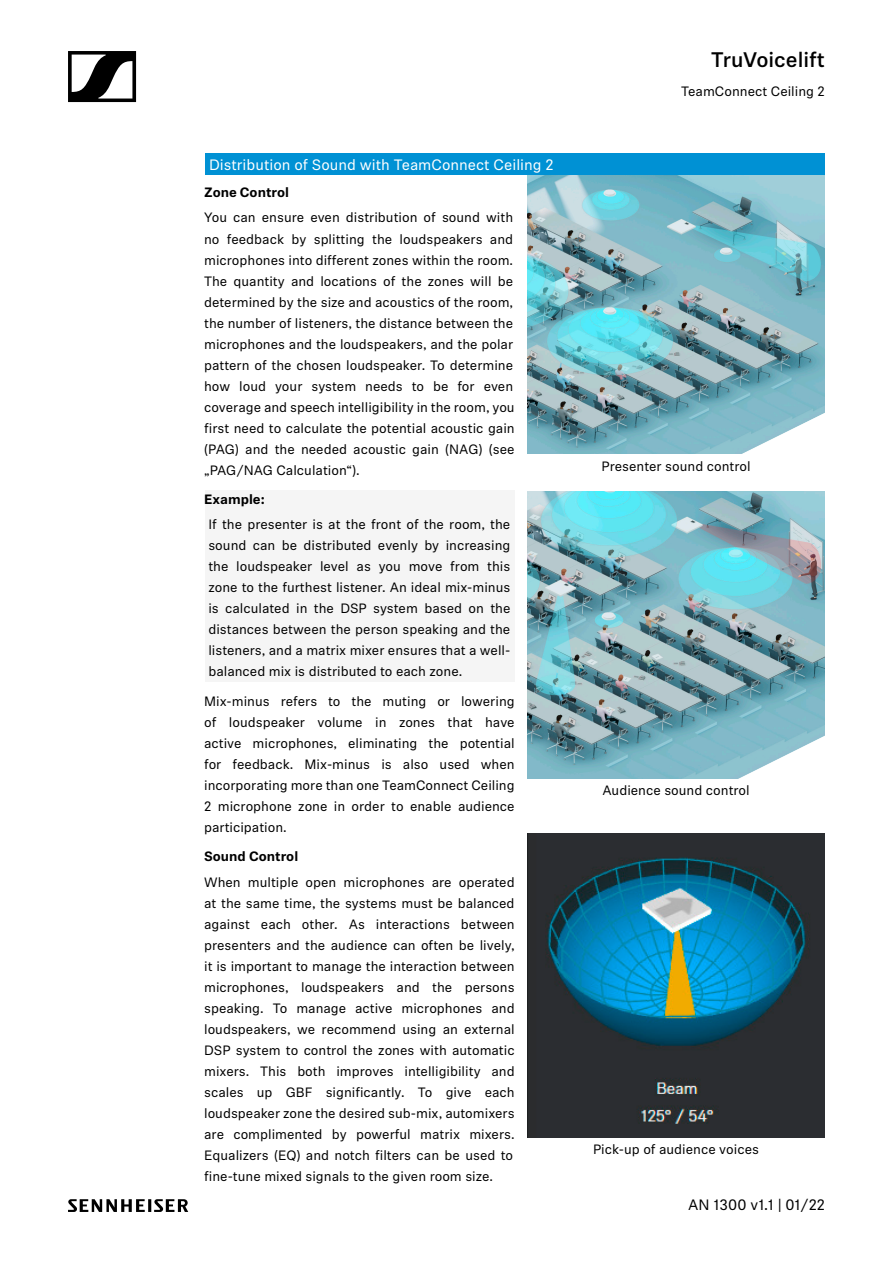
<style>
.page{position:relative;width:893px;height:1263px;background:#fff}
.page>*{position:absolute;margin:0;border:0;box-sizing:border-box;transform-origin:0 0}
.t1{font:500 21px "Sennheiser Neue";color:#000}
.t2{font:15px "Sennheiser Neue";color:#fff}
.t3{font:15px "Sennheiser Neue";color:#000}
.t4{font:13.5px/21px "Sennheiser Neue";color:#000}
.t5{font:700 13.5px "Sennheiser Neue";color:#000}
</style>
<div class="page">
<svg style="left:68px;top:51px;width:68px;height:51px"></svg>
<svg style="left:68px;top:1199px;width:120px;height:13px"></svg>
<div style="left:205px;top:490px;width:310px;height:191px;background:#f5f5f5"></div>
<div style="left:205px;top:154px;width:620px;height:21px;background:#0091d4"></div>
<img style="left:527px;top:492px;width:298px;height:286px">
<img style="left:527px;top:833px;width:298px;height:304px">
<img style="left:527px;top:176px;width:298px;height:278px">
<p class="t2" style="left:209px;top:155px;width:346px">Distribution of Sound with TeamConnect Ceiling 2</p>
<p class="t5" style="left:204px;top:183px;width:87px">Zone Control</p>
<p class="t4" style="left:204px;top:207px;width:312px">You can ensure even distribution of sound with no feedback by splitting the loudspeakers and microphones into different zones within the room.<br>The quantity and locations of the zones will be determined by the size and acoustics of the room, the number of listeners, the distance between the microphones and the loudspeakers, and the polar pattern of the chosen loudspeaker. To determine how loud your system needs to be for even coverage and speech intelligibility in the room, you first need to calculate the potential acoustic gain (PAG) and the needed acoustic gain (NAG) (see „PAG/NAG Calculation“).</p>
<p class="t5" style="left:204px;top:490px;width:62px">Example:</p>
<p class="t4" style="left:208px;top:513px;width:304px;text-align:justify">If the presenter is at the front of the room, the sound can be distributed evenly by increasing the loudspeaker level as you move from this zone to the furthest listener. An ideal mix-minus is calculated in the DSP system based on the distances between the person speaking and the listeners, and a matrix mixer ensures that a well&shy;balanced mix is distributed to each zone.</p>
<p class="t4" style="left:204px;top:690px;width:312px;text-align:justify">Mix-minus refers to the muting or lowering of loudspeaker volume in zones that have active microphones, eliminating the potential for feedback. Mix-minus is also used when incorporating more than one TeamConnect Ceiling 2 microphone zone in order to enable audience participation.</p>
<p class="t5" style="left:204px;top:847px;width:96px">Sound Control</p>
<p class="t4" style="left:204px;top:871px;width:312px">When multiple open microphones are operated at the same time, the systems must be balanced against each other. As interactions between presenters and the audience can often be lively, it is important to manage the interaction between microphones, loudspeakers and the persons speaking. To manage active microphones and loudspeakers, we recommend using an external DSP system to control the zones with automatic mixers. This both improves intelligibility and scales up GBF significantly. To give each loudspeaker zone the desired sub-mix, automixers are complimented by powerful matrix mixers.<br>Equalizers (EQ) and notch filters can be used to fine-tune mixed signals to the given room size.</p>
<h1 class="t1" style="left:711px;top:45px;width:115px">TruVoicelift</h1>
<p class="t4" style="left:681px;top:80px;width:145px">TeamConnect Ceiling 2</p>
<p class="t4" style="left:602px;top:455px;width:151px">Presenter sound control</p>
<p class="t4" style="left:602px;top:779px;width:149px">Audience sound control</p>
<p class="t4" style="left:593px;top:1138px;width:167px">Pick-up of audience voices</p>
<p class="t3" style="left:688px;top:1195px;width:138px">AN 1300 v1.1 | 01/22</p>
</div>
